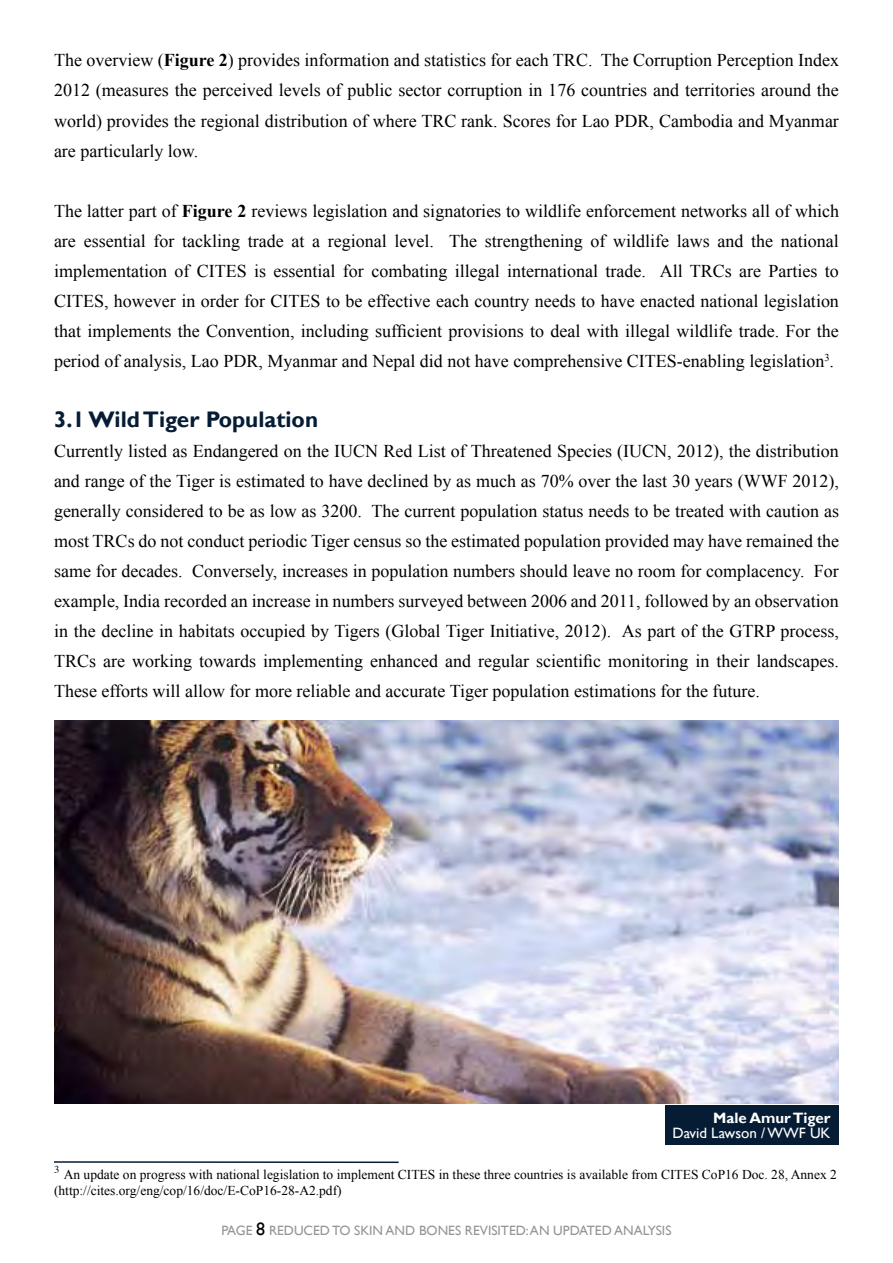
<style>
.page{position:relative;width:893px;height:1263px;background:#fff}
.page>*{position:absolute;margin:0;border:0;box-sizing:border-box;transform-origin:0 0}
.t1{font:700 22.5px "Gill Sans";color:#051c34}
.t2{font:18px/30px "Times New Roman";color:#000;text-align:justify}
.t3{font:15px "Gill Sans";color:#fff}
.t4{font:700 15px "Gill Sans";color:#fff}
.t5{font:13.5px/16.2px "Times New Roman";color:#000}
.t6{font:13.5px "Gill Sans";color:#939598}
.s1{font-weight:700}
.s2{font-size:18px;color:#000}
</style>
<div class="page">
<img style="left:54px;top:720px;width:785px;height:383px">
<div style="left:665px;top:1106px;width:174px;height:39px;background:#051c34"></div>
<hr style="left:54px;top:1161px;width:345px;height:2px;background:#051c34">
<p class="t2" style="left:54px;top:45px;width:786px">The overview (<span class="s1">Figure 2</span>) provides information and statistics for each TRC. The Corruption Perception Index 2012 (measures the perceived levels of public sector corruption in 176 countries and territories around the world) provides the regional distribution of where TRC rank. Scores for Lao PDR, Cambodia and Myanmar are particularly low.</p>
<p class="t2" style="left:54px;top:195px;width:786px">The latter part of <span class="s1">Figure 2</span> reviews legislation and signatories to wildlife enforcement networks all of which are essential for tackling trade at a regional level. The strengthening of wildlife laws and the national implementation of CITES is essential for combating illegal international trade. All TRCs are Parties to CITES, however in order for CITES to be effective each country needs to have enacted national legislation that implements the Convention, including sufficient provisions to deal with illegal wildlife trade. For the period of analysis, Lao PDR, Myanmar and Nepal did not have comprehensive CITES-enabling legislation<sup>3</sup>.</p>
<p class="t1" style="left:54px;top:405px;width:266px">3.1 Wild Tiger Population</p>
<p class="t2" style="left:54px;top:435px;width:786px">Currently listed as Endangered on the IUCN Red List of Threatened Species (IUCN, 2012), the distribution and range of the Tiger is estimated to have declined by as much as 70% over the last 30 years (WWF 2012), generally considered to be as low as 3200. The current population status needs to be treated with caution as most TRCs do not conduct periodic Tiger census so the estimated population provided may have remained the same for decades. Conversely, increases in population numbers should leave no room for complacency. For example, India recorded an increase in numbers surveyed between 2006 and 2011, followed by an observation in the decline in habitats occupied by Tigers (Global Tiger Initiative, 2012). As part of the GTRP process, TRCs are working towards implementing enhanced and regular scientific monitoring in their landscapes.<br>These efforts will allow for more reliable and accurate Tiger population estimations for the future.</p>
<p class="t4" style="left:713px;top:1109px;width:119px">Male Amur Tiger</p>
<p class="t3" style="left:672px;top:1124px;width:159px">David Lawson / WWF UK</p>
<p class="t5" style="left:54px;top:1166px;width:784px"><sup>3</sup> An update on progress with national legislation to implement CITES in these three countries is available from CITES CoP16 Doc. 28, Annex 2 (http://cites.org/eng/cop/16/doc/E-CoP16-28-A2.pdf)</p>
<p class="t6" style="left:221px;top:1222px;width:451px">PAGE <span class="s2">8</span> REDUCED TO SKIN AND BONES REVISITED: AN UPDATED ANALYSIS</p>
</div>
